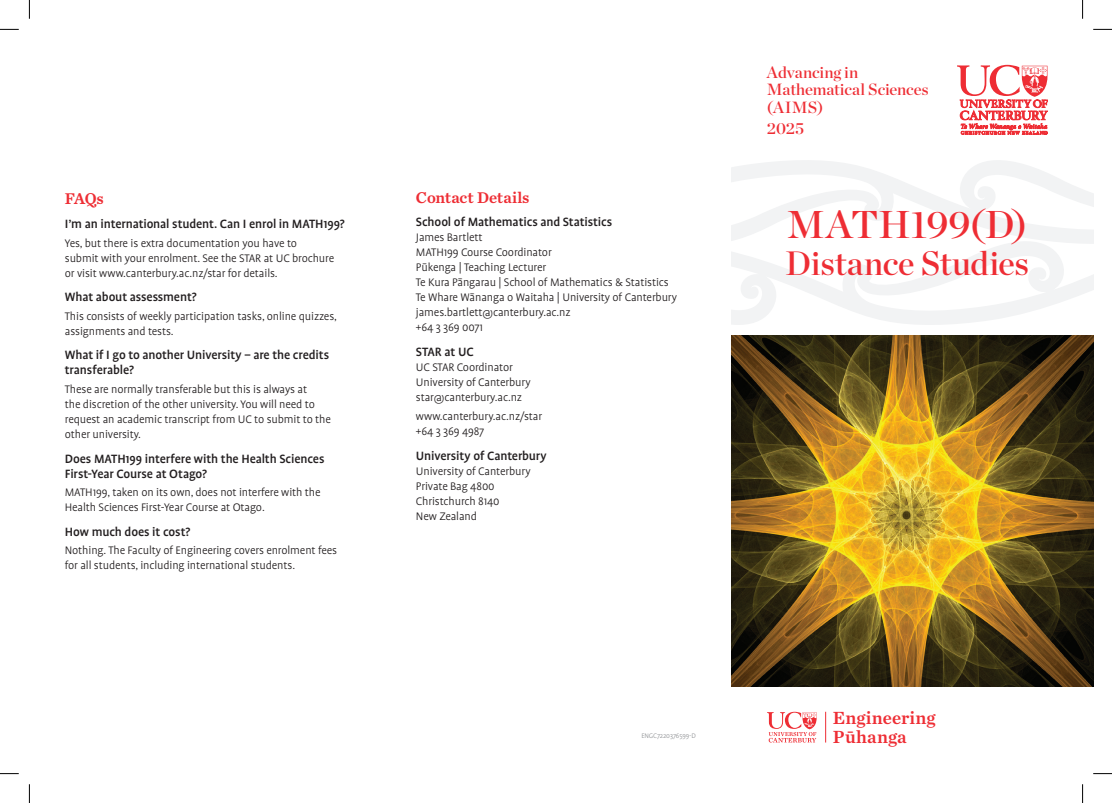
<style>
.page{position:relative;width:1112px;height:803px;background:#fff}
.page>*{position:absolute;margin:0;border:0;box-sizing:border-box;transform-origin:0 0}
.t1{font:38.75px "Chronicle Display Semi";color:#ee2d34}
.t2{font:33.75px "Chronicle Display Semi";letter-spacing:-.005em;color:#ee2d34}
.t3{font:18.38px/18.6px "Chronicle Text G2 Semi";letter-spacing:.005em;color:#ee2d34}
.t4{font:16.25px/17.5px "Chronicle Display Semi";letter-spacing:-.005em;color:#ee2d34}
.t5{font:16.25px "Chronicle Text G4 Semi";color:#ee2d34}
.t6{font:500 13.75px/15px "Profile Pro";letter-spacing:-.01em;color:#231f20}
.t7{font:300 12.5px/15px "Profile Pro";letter-spacing:-.01em;color:#231f20}
.t8{font:300 7.5px "Profile Pro";letter-spacing:-.01em;color:#939598}
</style>
<div class="page">
<svg style="left:957px;top:65px;width:90px;height:69px"></svg>
<svg style="left:731px;top:254px;width:361px;height:71px"></svg>
<svg style="left:731px;top:160px;width:361px;height:94px"></svg>
<img style="left:731px;top:335px;width:361px;height:351px">
<hr style="left:825px;top:712px;width:1px;height:30px;background:#ee2d34">
<svg style="left:767px;top:712px;width:49px;height:30px"></svg>
<svg style="left:0;top:29px;width:19px;height:1px"></svg>
<svg style="left:1093px;top:29px;width:18px;height:1px"></svg>
<svg style="left:0;top:773px;width:19px;height:1px"></svg>
<svg style="left:1093px;top:773px;width:18px;height:1px"></svg>
<svg style="left:29px;top:0;width:1px;height:19px"></svg>
<svg style="left:29px;top:784px;width:1px;height:19px"></svg>
<svg style="left:1082px;top:0;width:1px;height:19px"></svg>
<svg style="left:1082px;top:784px;width:1px;height:19px"></svg>
<h3 class="t5" style="left:65px;top:185px;width:41px">FAQs</h3>
<p class="t6" style="left:65px;top:217px;width:281px">I’m an international student. Can I enrol in MATH199?</p>
<p class="t7" style="left:65px;top:236px;width:271px">Yes, but there is extra documentation you have to<br>submit with your enrolment. See the STAR at UC brochure or visit www.canterbury.ac.nz/star for details.</p>
<p class="t6" style="left:65px;top:290px;width:133px">What about assessment?</p>
<p class="t7" style="left:65px;top:309px;width:273px">This consists of weekly participation tasks, online quizzes, assignments and tests.</p>
<p class="t6" style="left:65px;top:348px;width:266px">What if I go to another University – are the credits transferable?</p>
<p class="t7" style="left:65px;top:382px;width:267px">These are normally transferable but this is always at<br>the discretion of the other university. You will need to request an academic transcript from UC to submit to the other university.</p>
<p class="t6" style="left:65px;top:451px;width:261px">Does MATH199 interfere with the Health Sciences<br>First-Year Course at Otago?</p>
<p class="t7" style="left:65px;top:485px;width:257px">MATH199, taken on its own, does not interfere with the<br>Health Sciences First-Year Course at Otago.</p>
<p class="t6" style="left:65px;top:524px;width:127px">How much does it cost?</p>
<p class="t7" style="left:65px;top:543px;width:274px">Nothing. The Faculty of Engineering covers enrolment fees for all students, including international students.</p>
<h3 class="t5" style="left:416px;top:185px;width:115px">Contact Details</h3>
<p class="t6" style="left:416px;top:215px;width:198px">School of Mathematics and Statistics</p>
<p class="t7" style="left:416px;top:230px;width:262px">James Bartlett<br>MATH199 Course Coordinator<br>Pūkenga | Teaching Lecturer<br>Te Kura Pāngarau | School of Mathematics &amp; Statistics<br>Te Whare Wānanga o Waitaha | University of Canterbury james.bartlett@canterbury.ac.nz<br>+64 3 369 0071</p>
<p class="t6" style="left:416px;top:344px;width:59px">STAR at UC</p>
<p class="t7" style="left:416px;top:360px;width:116px">UC STAR Coordinator<br>University of Canterbury star@canterbury.ac.nz</p>
<p class="t7" style="left:416px;top:409px;width:128px">www.canterbury.ac.nz/star +64 3 369 4987</p>
<p class="t6" style="left:416px;top:448px;width:132px">University of Canterbury</p>
<p class="t7" style="left:416px;top:464px;width:116px">University of Canterbury<br>Private Bag 4800<br>Christchurch 8140<br>New Zealand</p>
<h3 class="t4" style="left:766px;top:62px;width:163px">Advancing in<br>Mathematical Sciences (AIMS)</h3>
<h3 class="t4" style="left:766px;top:118px;width:39px">2025</h3>
<h1 class="t1" style="left:786px;top:195px;width:242px">MATH199(D)</h1>
<h2 class="t2" style="left:784px;top:236px;width:245px">Distance Studies</h2>
<p class="t8" style="left:641px;top:731px;width:56px">ENGC7220376599-D</p>
<h3 class="t3" style="left:832px;top:707px;width:104px">Engineering<br>Pūhanga</h3>
</div>
